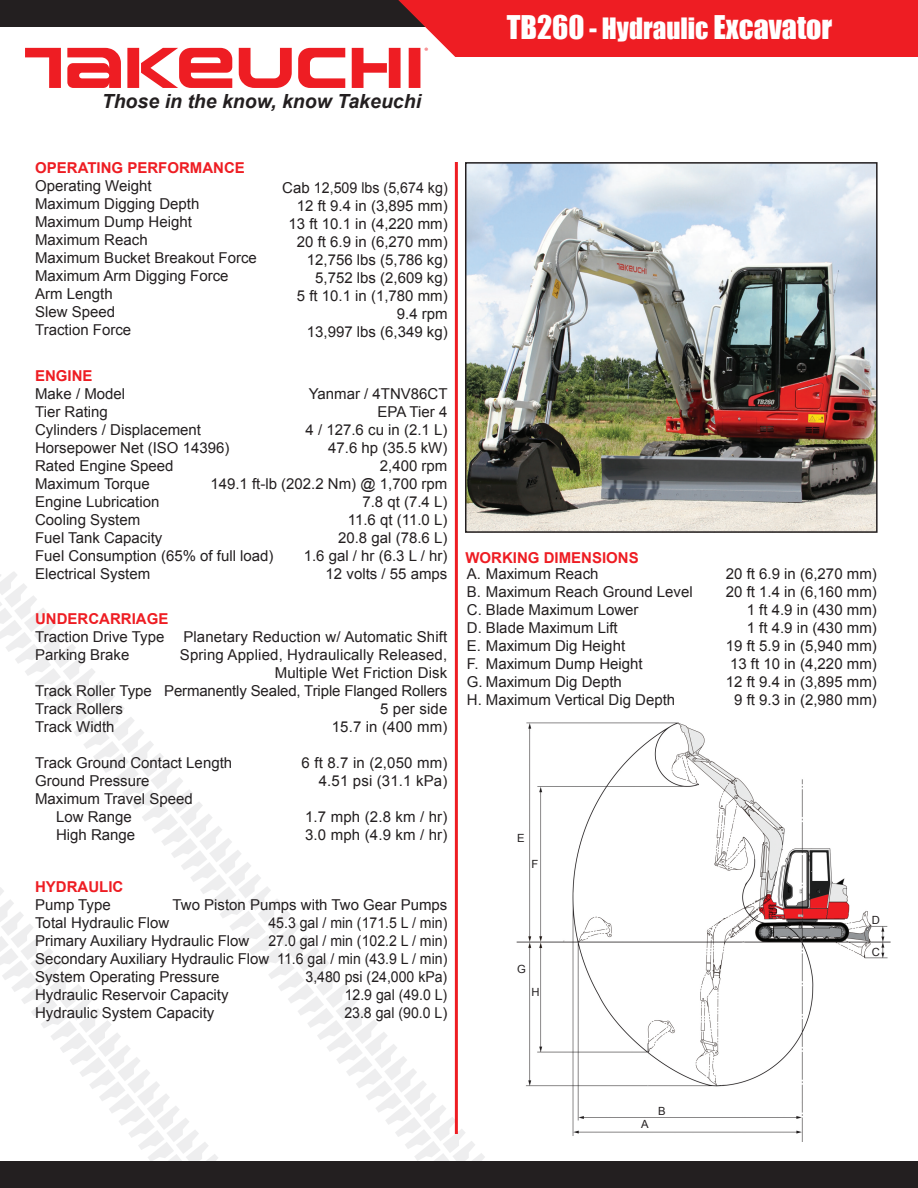
<style>
.page{position:relative;width:918px;height:1188px;background:#fff}
.page>*{position:absolute;margin:0;border:0;box-sizing:border-box;transform-origin:0 0}
.t1{font:30px "Impact";color:#fff}
.t2{font:italic 700 19.5px "Arial";color:#231f20}
.t3{font:15px/18px "Arial";color:#231f20}
.t4{font:700 15px "Arial";color:#ee1d23}
.t5{font:11.25px "Arial";color:#231f20}
.t6{font:8.1px "Hira Kaku Pro W3 83 pv RKSJ H";color:#ee1d23}
.s1{font-size:27px}
</style>
<div class="page">
<svg style="left:0;top:571px;width:485px;height:590px"></svg>
<img style="left:516px;top:722px;width:375px;height:420px">
<div style="left:0;top:0;width:918px;height:27px;background:#231f20"></div>
<div style="left:409px;top:48px;width:11px;height:40px;background:#ee1d23"></div>
<svg style="left:352px;top:48px;width:35px;height:40px"></svg>
<div style="left:389px;top:48px;width:12px;height:40px;background:#ee1d23"></div>
<svg style="left:298px;top:48px;width:47px;height:40px"></svg>
<div style="left:127px;top:48px;width:12px;height:40px;background:#ee1d23"></div>
<svg style="left:239px;top:48px;width:53px;height:40px"></svg>
<svg style="left:141px;top:48px;width:91px;height:40px"></svg>
<svg style="left:67px;top:48px;width:54px;height:40px"></svg>
<svg style="left:25px;top:48px;width:36px;height:40px"></svg>
<div style="left:398px;top:0;width:520px;height:57px;background:#ee1d23"></div>
<div style="left:0;top:1161px;width:918px;height:27px;background:#231f20"></div>
<hr style="left:455px;top:162px;width:3px;height:972px;background:#ee1d23">
<img style="left:468px;top:165px;width:407px;height:365px">
<div style="left:465px;top:162px;width:413px;height:371px;border:2px solid #231f20"></div>
<p class="t6" style="left:425px;top:46px;width:5px">®</p>
<h2 class="t2" style="left:102px;top:88px;width:321px">Those in the know, know Takeuchi</h2>
<h1 class="t1" style="left:507px;top:4px;width:327px">TB260 <span class="s1">- Hydraulic</span> Excavator</h1>
<p class="t4" style="left:35px;top:158px;width:211px">OPERATING PERFORMANCE</p>
<p class="t3" style="left:35px;top:177px;width:223px">Operating Weight<br>Maximum Digging Depth<br>Maximum Dump Height<br>Maximum Reach<br>Maximum Bucket Breakout Force<br>Maximum Arm Digging Force<br>Arm Length<br>Slew Speed<br>Traction Force</p>
<p class="t3" style="left:282px;top:178px;width:167px;text-align:right">Cab 12,509 lbs (5,674 kg)<br>12 ft 9.4 in (3,895 mm)<br>13 ft 10.1 in (4,220 mm)<br>20 ft 6.9 in (6,270 mm)<br>12,756 lbs (5,786 kg)<br>5,752 lbs (2,609 kg)<br>5 ft 10.1 in (1,780 mm)<br>9.4 rpm<br>13,997 lbs (6,349 kg)</p>
<p class="t4" style="left:35px;top:365px;width:59px">ENGINE</p>
<p class="t3" style="left:35px;top:384px;width:240px">Make / Model<br>Tier Rating<br>Cylinders / Displacement<br>Horsepower Net (ISO 14396)<br>Rated Engine Speed<br>Maximum Torque<br>Engine Lubrication<br>Cooling System<br>Fuel Tank Capacity<br>Fuel Consumption (65% of full load)<br>Electrical System</p>
<p class="t3" style="left:210px;top:384px;width:239px;text-align:right">Yanmar / 4TNV86CT<br>EPA Tier 4<br>4 / 127.6 cu in (2.1 L)<br>47.6 hp (35.5 kW)<br>2,400 rpm<br>149.1 ft-lb (202.2 Nm) @ 1,700 rpm<br>7.8 qt (7.4 L)<br>11.6 qt (11.0 L)<br>20.8 gal (78.6 L)<br>1.6 gal / hr (6.3 L / hr)<br>12 volts / 55 amps</p>
<p class="t4" style="left:35px;top:609px;width:135px">UNDERCARRIAGE</p>
<p class="t3" style="left:35px;top:628px;width:131px">Traction Drive Type<br>Parking Brake</p>
<p class="t3" style="left:35px;top:682px;width:118px">Track Roller Type<br>Track Rollers<br>Track Width</p>
<p class="t3" style="left:35px;top:754px;width:199px">Track Ground Contact Length</p>
<p class="t3" style="left:35px;top:772px;width:116px">Ground Pressure</p>
<p class="t3" style="left:35px;top:790px;width:159px">Maximum Travel Speed</p>
<p class="t3" style="left:56px;top:808px;width:77px">Low Range</p>
<p class="t3" style="left:56px;top:826px;width:81px">High Range</p>
<p class="t3" style="left:164px;top:628px;width:285px;text-align:right">Planetary Reduction w/ Automatic Shift<br>Spring Applied, Hydraulically Released,<br>Multiple Wet Friction Disk<br>Permanently Sealed, Triple Flanged Rollers<br>5 per side<br>15.7 in (400 mm)</p>
<p class="t3" style="left:302px;top:754px;width:147px;text-align:right">6 ft 8.7 in (2,050 mm)<br>4.51 psi (31.1 kPa)</p>
<p class="t3" style="left:305px;top:808px;width:144px">1.7 mph (2.8 km / hr)<br>3.0 mph (4.9 km / hr)</p>
<p class="t4" style="left:35px;top:876px;width:90px">HYDRAULIC</p>
<p class="t3" style="left:35px;top:895px;width:236px">Pump Type<br>Total Hydraulic Flow<br>Primary Auxiliary Hydraulic Flow<br>Secondary Auxiliary Hydraulic Flow<br>System Operating Pressure<br>Hydraulic Reservoir Capacity<br>Hydraulic System Capacity</p>
<p class="t3" style="left:173px;top:895px;width:276px;text-align:right">Two Piston Pumps with Two Gear Pumps<br>45.3 gal / min (171.5 L / min)<br>27.0 gal / min (102.2 L / min)<br>11.6 gal / min (43.9 L / min)<br>3,480 psi (24,000 kPa)<br>12.9 gal (49.0 L)<br>23.8 gal (90.0 L)</p>
<p class="t4" style="left:465px;top:547px;width:175px">WORKING DIMENSIONS</p>
<p class="t3" style="left:467px;top:565px;width:133px">A. Maximum Reach</p>
<p class="t3" style="left:467px;top:583px;width:227px">B. Maximum Reach Ground Level</p>
<p class="t3" style="left:467px;top:601px;width:173px">C. Blade Maximum Lower</p>
<p class="t3" style="left:467px;top:619px;width:152px">D. Blade Maximum Lift</p>
<p class="t3" style="left:467px;top:637px;width:160px">E. Maximum Dig Height</p>
<p class="t3" style="left:486px;top:655px;width:158px">Maximum Dump Height</p>
<p class="t3" style="left:467px;top:673px;width:156px">G. Maximum Dig Depth</p>
<p class="t3" style="left:467px;top:691px;width:210px">H. Maximum Vertical Dig Depth</p>
<p class="t3" style="left:467px;top:655px;width:13px">F.</p>
<p class="t5" style="left:517px;top:831px;width:9px">E</p>
<p class="t5" style="left:531px;top:856px;width:8px">F</p>
<p class="t5" style="left:517px;top:962px;width:10px">G</p>
<p class="t5" style="left:531px;top:985px;width:10px">H</p>
<p class="t3" style="left:726px;top:565px;width:152px;text-align:right">20 ft 6.9 in (6,270 mm)<br>20 ft 1.4 in (6,160 mm)<br>1 ft 4.9 in (430 mm)<br>1 ft 4.9 in (430 mm)<br>19 ft 5.9 in (5,940 mm)<br>13 ft 10 in (4,220 mm)<br>12 ft 9.4 in (3,895 mm)<br>9 ft 9.3 in (2,980 mm)</p>
<p class="t5" style="left:872px;top:913px;width:10px">D</p>
<p class="t5" style="left:872px;top:945px;width:10px">C</p>
<p class="t5" style="left:641px;top:1117px;width:9px">A</p>
<p class="t5" style="left:658px;top:1103px;width:9px">B</p>
</div>
